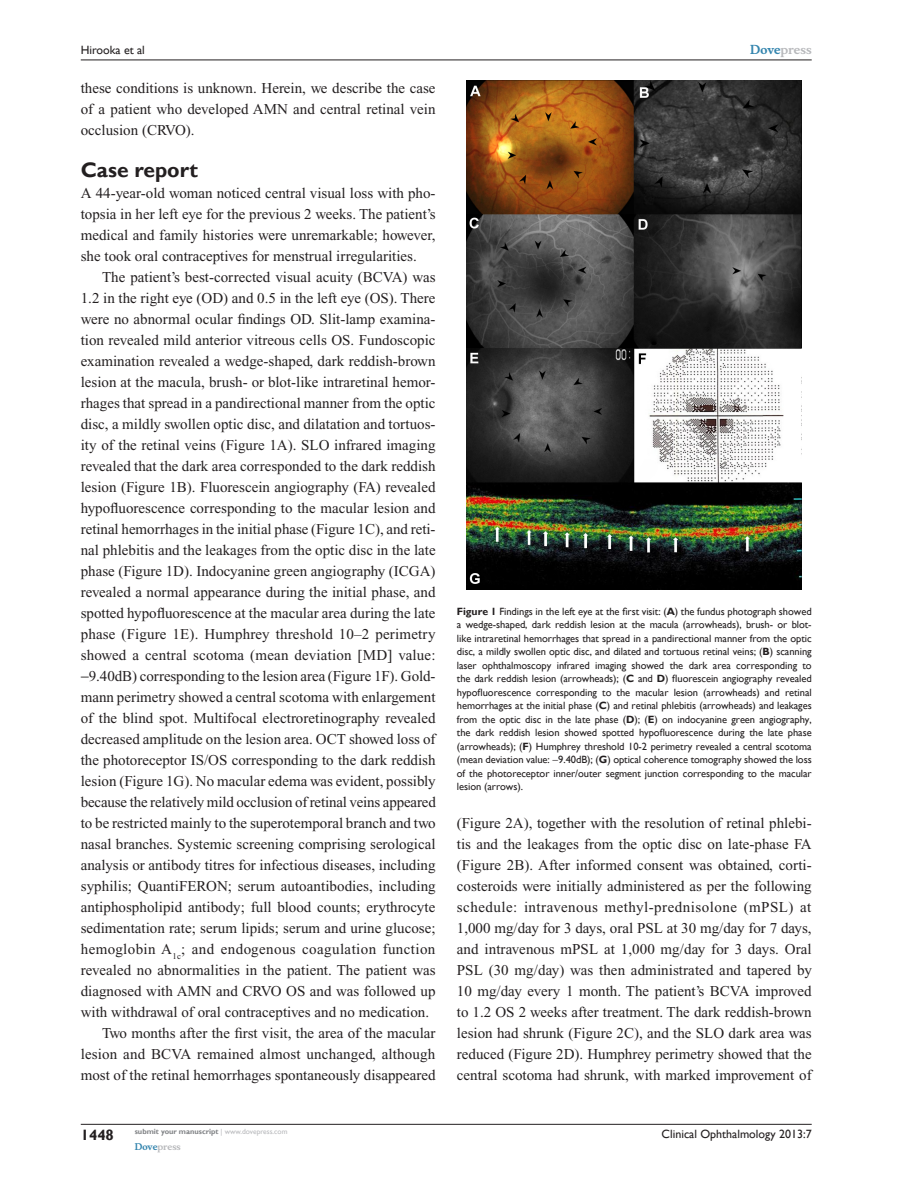
<style>
.page{position:relative;width:918px;height:1188px;background:#fff}
.page>*{position:absolute;margin:0;border:0;box-sizing:border-box;transform-origin:0 0}
.t1{font:700 21px "Gill Sans";color:#231f20}
.Tx{font:15px/21px "Times New Roman";color:#231f20;text-align:justify}
.TxF{font:15px/21px "Times New Roman";color:#231f20;text-align:justify}
.RunFolio-V{font:700 15px "Gill Sans";color:#231f20}
.RunF-V{font:12px "Gill Sans";color:#231f20}
.RunH-V{font:12px "Gill Sans";color:#231f20}
.RunH-Brand-V{font:700 12px "Musee";color:#b8b9bc}
.FC{font:10.5px/13.5px "Gill Sans";letter-spacing:-.005em;color:#231f20;text-align:justify}
.RunF-Brand-V{font:700 9px "Musee";color:#b8b9bc}
.RunF-SubmityourMS-V{font:700 7.5px "Gill Sans";color:#808285}
.s1{color:#3485ae}
.s2{font-weight:700}
.s3{font-weight:400;color:#b8b9bc}
</style>
<div class="page">
<img style="left:467px;top:81px;width:335px;height:508px">
<hr style="left:81px;top:1124px;width:731px;height:1px;background:#231f20">
<hr style="left:81px;top:60px;width:731px;height:1px;background:#231f20">
<p class="RunH-V" style="left:81px;top:43px;width:66px">Hirooka et al</p>
<p class="RunH-Brand-V" style="left:750px;top:43px;width:63px"><span class="s1">Dove</span>press</p>
<p class="Tx" style="left:81px;top:77px;width:356px">these conditions is unknown. Herein, we describe the case of a patient who developed AMN and central retinal vein occlusion (CRVO).</p>
<h1 class="t1" style="left:81px;top:157px;width:119px">Case report</h1>
<p class="TxF" style="left:81px;top:182px;width:356px">A 44-year-old woman noticed central visual loss with pho&shy;topsia in her left eye for the previous 2 weeks. The patient’s medical and family histories were unremarkable; however, she took oral contraceptives for menstrual irregularities.</p>
<p class="Tx" style="left:81px;top:266px;width:357px;text-indent:21px">The patient’s best-corrected visual acuity (BCVA) was 1.2 in the right eye (OD) and 0.5 in the left eye (OS). There were no abnormal ocular findings OD. Slit-lamp examina&shy;tion revealed mild anterior vitreous cells OS. Fundoscopic examination revealed a wedge-shaped, dark reddish-brown lesion at the macula, brush- or blot-like intraretinal hemor&shy;rhages that spread in a pandirectional manner from the optic disc, a mildly swollen optic disc, and dilatation and tortuos&shy;ity of the retinal veins (Figure 1A). SLO infrared imaging revealed that the dark area corresponded to the dark reddish lesion (Figure 1B). Fluorescein angiography (FA) revealed hypofluorescence corresponding to the macular lesion and retinal hemorrhages in the initial phase (Figure 1C), and reti&shy;nal phlebitis and the leakages from the optic disc in the late phase (Figure 1D). Indocyanine green angiography (ICGA) revealed a normal appearance during the initial phase, and spotted hypofluorescence at the macular area during the late phase (Figure 1E). Humphrey threshold 10–2 perimetry showed a central scotoma (mean deviation [MD] value: −9.40dB) corresponding to the lesion area (Figure 1F). Gold&shy;mann perimetry showed a central scotoma with enlargement of the blind spot. Multifocal electroretinography revealed decreased amplitude on the lesion area. OCT showed loss of the photoreceptor IS/OS corresponding to the dark reddish lesion (Figure 1G). No macular edema was evident, possibly because the relatively mild occlusion of retinal veins appeared to be restricted mainly to the superotemporal branch and two nasal branches. Systemic screening comprising serological analysis or antibody titres for infectious diseases, including syphilis; QuantiFERON; serum autoantibodies, including antiphospholipid antibody; full blood counts; erythrocyte sedimentation rate; serum lipids; serum and urine glucose; hemoglobin A<sub>1c</sub>; and endogenous coagulation function revealed no abnormalities in the patient. The patient was diagnosed with AMN and CRVO OS and was followed up with withdrawal of oral contraceptives and no medication.</p>
<p class="Tx" style="left:81px;top:1022px;width:356px;text-indent:21px">Two months after the first visit, the area of the macular lesion and BCVA remained almost unchanged, although most of the retinal hemorrhages spontaneously disappeared</p>
<p class="FC" style="left:457px;top:605px;width:356px"><span class="s2">Figure 1</span> Findings in the left eye at the first visit: (<span class="s2">A</span>) the fundus photograph showed a wedge-shaped, dark reddish lesion at the macula (arrowheads), brush- or blot&shy;like intraretinal hemorrhages that spread in a pandirectional manner from the optic disc, a mildly swollen optic disc, and dilated and tortuous retinal veins; (<span class="s2">B</span>) scanning laser ophthalmoscopy infrared imaging showed the dark area corresponding to the dark reddish lesion (arrowheads); (<span class="s2">C</span> and <span class="s2">D</span>) fluorescein angiography revealed hypofluorescence corresponding to the macular lesion (arrowheads) and retinal hemorrhages at the initial phase (<span class="s2">C</span>) and retinal phlebitis (arrowheads) and leakages from the optic disc in the late phase (<span class="s2">D</span>); (<span class="s2">E</span>) on indocyanine green angiography, the dark reddish lesion showed spotted hypofluorescence during the late phase (arrowheads); (<span class="s2">F</span>) Humphrey threshold 10-2 perimetry revealed a central scotoma (mean deviation value: −9.40dB); (<span class="s2">G</span>) optical coherence tomography showed the loss of the photoreceptor inner/outer segment junction corresponding to the macular lesion (arrows).</p>
<p class="Tx" style="left:457px;top:812px;width:357px">(Figure 2A), together with the resolution of retinal phlebi&shy;tis and the leakages from the optic disc on late-phase FA (Figure 2B). After informed consent was obtained, corti&shy;costeroids were initially administered as per the following schedule: intravenous methyl-prednisolone (mPSL) at 1,000 mg/day for 3 days, oral PSL at 30 mg/day for 7 days, and intravenous mPSL at 1,000 mg/day for 3 days. Oral PSL (30 mg/day) was then administrated and tapered by 10 mg/day every 1 month. The patient’s BCVA improved to 1.2 OS 2 weeks after treatment. The dark reddish-brown lesion had shrunk (Figure 2C), and the SLO dark area was reduced (Figure 2D). Humphrey perimetry showed that the central scotoma had shrunk, with marked improvement of</p>
<p class="RunFolio-V" style="left:81px;top:1126px;width:35px">1448</p>
<p class="RunF-SubmityourMS-V" style="left:135px;top:1127px;width:154px">submit your manuscript <span class="s3">| www.dovepress.com</span></p>
<p class="RunF-Brand-V" style="left:135px;top:1141px;width:48px"><span class="s1">Dove</span>press</p>
<p class="RunF-V" style="left:662px;top:1127px;width:152px">Clinical Ophthalmology 2013:7</p>
</div>
